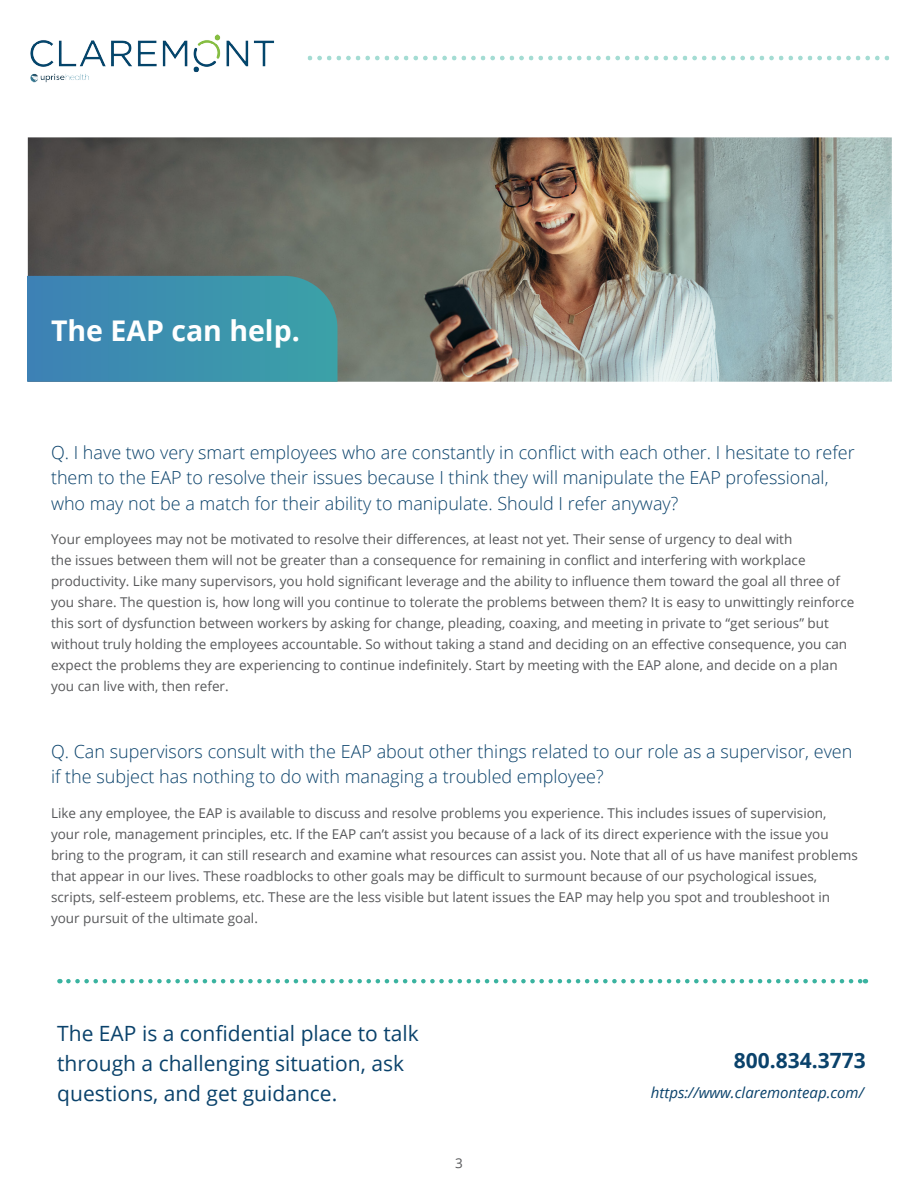
<style>
.page{position:relative;width:918px;height:1188px;background:#fff}
.page>*{position:absolute;margin:0;border:0;box-sizing:border-box;transform-origin:0 0}
.Edition_Name{font:700 28.5px "Open Sans";color:#fff}
.t1{font:21px/30px "Open Sans";color:#0a426b}
.Paragraph_Style_1{font:700 21px "Open Sans";color:#0a426b}
.t2{font:300 18px/25.5px "Open Sans";color:#0a426b}
.t3{font:italic 15px "Open Sans";color:#0a426b}
.Body{font:13.5px/21px "Open Sans";color:#57585a}
</style>
<div class="page">
<svg style="left:68px;top:979px;width:798px;height:4px"></svg>
<img style="left:30px;top:34px;width:859px;height:49px">
<img style="left:28px;top:137px;width:864px;height:245px">
<svg style="left:27px;top:276px;width:311px;height:106px;background:#3d90ac"></svg>
<p class="Edition_Name" style="left:51px;top:310px;width:250px">The EAP can help.</p>
<p class="t2" style="left:51px;top:439px;width:805px">Q. I have two very smart employees who are constantly in conflict with each other. I hesitate to refer them to the EAP to resolve their issues because I think they will manipulate the EAP professional, who may not be a match for their ability to manipulate. Should I refer anyway?</p>
<p class="Body" style="left:51px;top:528px;width:805px">Your employees may not be motivated to resolve their differences, at least not yet. Their sense of urgency to deal with<br>the issues between them will not be greater than a consequence for remaining in conflict and interfering with workplace productivity. Like many supervisors, you hold significant leverage and the ability to influence them toward the goal all three of you share. The question is, how long will you continue to tolerate the problems between them? It is easy to unwittingly reinforce this sort of dysfunction between workers by asking for change, pleading, coaxing, and meeting in private to “get serious” but without truly holding the employees accountable. So without taking a stand and deciding on an effective consequence, you can expect the problems they are experiencing to continue indefinitely. Start by meeting with the EAP alone, and decide on a plan you can live with, then refer.</p>
<p class="t2" style="left:51px;top:738px;width:803px">Q. Can supervisors consult with the EAP about other things related to our role as a supervisor, even if the subject has nothing to do with managing a troubled employee?</p>
<p class="Body" style="left:51px;top:802px;width:808px">Like any employee, the EAP is available to discuss and resolve problems you experience. This includes issues of supervision, your role, management principles, etc. If the EAP can’t assist you because of a lack of its direct experience with the issue you bring to the program, it can still research and examine what resources can assist you. Note that all of us have manifest problems that appear in our lives. These roadblocks to other goals may be difficult to surmount because of our psychological issues, scripts, self-esteem problems, etc. These are the less visible but latent issues the EAP may help you spot and troubleshoot in your pursuit of the ultimate goal.</p>
<p class="t1" style="left:57px;top:1018px;width:363px">The EAP is a confidential place to talk through a challenging situation, ask questions, and get guidance.</p>
<p class="Body" style="left:455px;top:1152px;width:9px">3</p>
<p class="Paragraph_Style_1" style="left:734px;top:1046px;width:133px">800.834.3773</p>
<p class="t3" style="left:651px;top:1083px;width:214px">https://www.claremonteap.com/</p>
</div>
